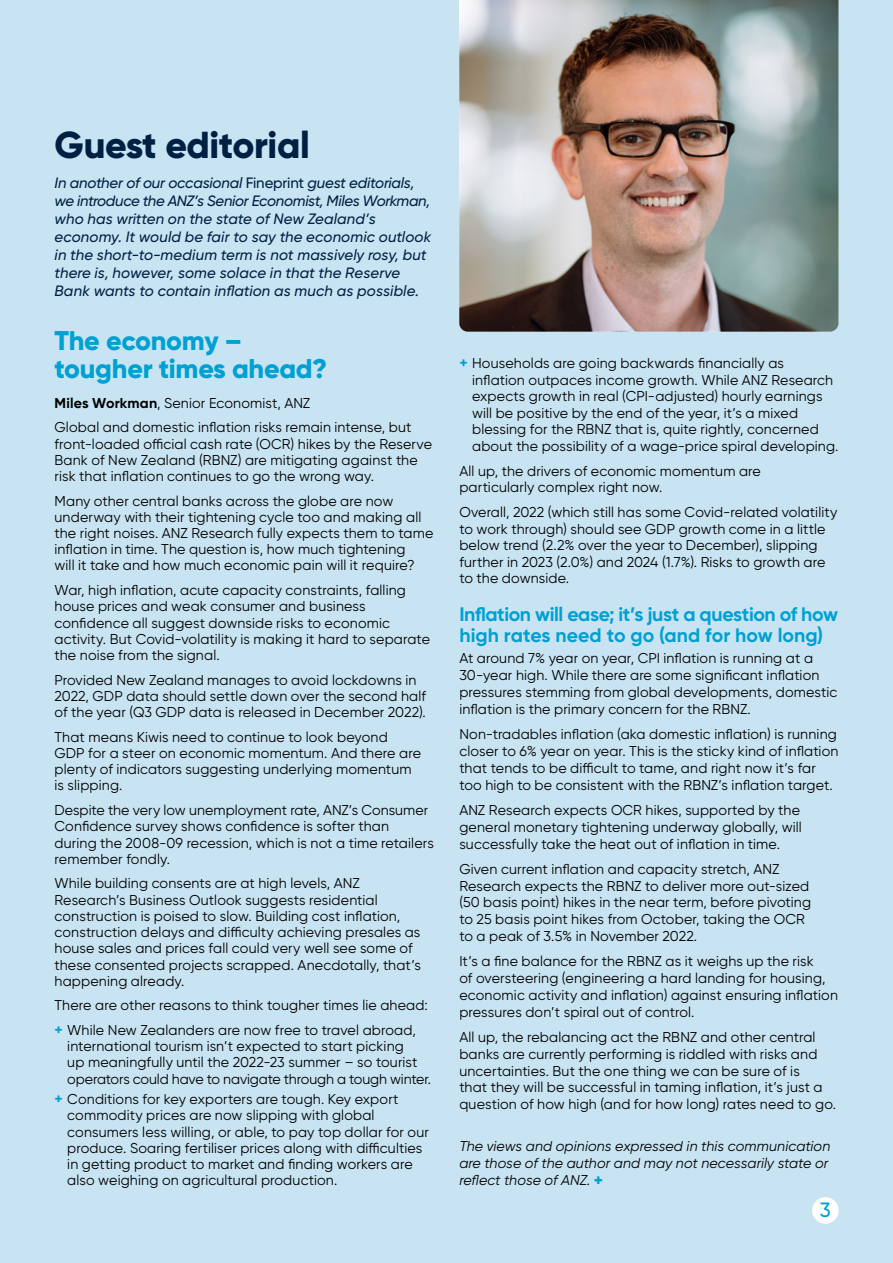
<style>
.page{position:relative;width:893px;height:1263px;background:#c8e4f2}
.page>*{position:absolute;margin:0;border:0;box-sizing:border-box;transform-origin:0 0}
.t1{font:800 37.5px "Gilroy";letter-spacing:-.01em;color:#002043}
.t2{font:800 27px/28.5px "Gilroy";letter-spacing:-.01em;color:#00a0d2}
.t3{font:500 20.7px "Gilroy";color:#00a0d2}
.t4{font:700 19.5px/21px "Gilroy";letter-spacing:-.015em;color:#00a0d2}
.t5{font:italic 500 15px/18px "Gilroy";letter-spacing:-.005em;color:#002043}
.t6{font:14.25px/16.2px "Gilroy";letter-spacing:.01em;color:#000}
.t7{font:italic 14.25px/16.8px "Gilroy";letter-spacing:.005em;color:#000}
.s1{font-style:normal}
.s2{font-weight:700}
.s3{font-weight:700;font-size:15px;color:#00a0d2}
.s4{font-weight:800;font-style:normal;font-size:16.5px;color:#00a0d2}
</style>
<div class="page">
<img style="left:459px;top:0;width:379px;height:332px">
<div style="left:812px;top:1197px;width:27px;height:27px;background:#fff;border-radius:50%"></div>
<h1 class="t1" style="left:55px;top:121px;width:257px">Guest editorial</h1>
<p class="t5" style="left:55px;top:174px;width:378px">In another of our occasional <span class="s1">Fineprint</span> guest editorials, we introduce the ANZ’s Senior Economist, Miles Workman, who has written on the state of New Zealand’s economy. It would be fair to say the economic outlook in the short-to-medium term is not massively rosy, but there is, however, some solace in that the Reserve Bank wants to contain inflation as much as possible.</p>
<h2 class="t2" style="left:55px;top:326px;width:274px">The economy – tougher times ahead?</h2>
<p class="t6" style="left:55px;top:390px;width:359px;line-height:24.8px"><span class="s2">Miles Workman</span>, Senior Economist, ANZ<br>Global and domestic inflation risks remain intense, but</p>
<p class="t6" style="left:55px;top:435px;width:379px">front-loaded official cash rate (OCR) hikes by the Reserve<br>Bank of New Zealand (RBNZ) are mitigating against the risk that inflation continues to go the wrong way.</p>
<p class="t6" style="left:55px;top:492px;width:380px">Many other central banks across the globe are now underway with their tightening cycle too and making all the right noises. ANZ Research fully expects them to tame inflation in time. The question is, how much tightening<br>will it take and how much economic pain will it require?</p>
<p class="t6" style="left:55px;top:582px;width:377px">War, high inflation, acute capacity constraints, falling house prices and weak consumer and business confidence all suggest downside risks to economic activity. But Covid-volatility is making it hard to separate the noise from the signal.</p>
<p class="t6" style="left:55px;top:671px;width:373px">Provided New Zealand manages to avoid lockdowns in<br>2022, GDP data should settle down over the second half of the year (Q3 GDP data is released in December 2022).</p>
<p class="t6" style="left:55px;top:729px;width:368px">That means Kiwis need to continue to look beyond GDP for a steer on economic momentum. And there are plenty of indicators suggesting underlying momentum is slipping.</p>
<p class="t6" style="left:55px;top:802px;width:381px">Despite the very low unemployment rate, ANZ’s Consumer Confidence survey shows confidence is softer than during the 2008-09 recession, which is not a time retailers remember fondly.</p>
<p class="t6" style="left:55px;top:875px;width:368px">While building consents are at high levels, ANZ Research’s Business Outlook suggests residential construction is poised to slow. Building cost inflation, construction delays and difficulty achieving presales as house sales and prices fall could very well see some of these consented projects scrapped. Anecdotally, that’s happening already.</p>
<p class="t6" style="left:55px;top:993px;width:375px;line-height:24.6px">There are other reasons to think tougher times lie ahead: <span class="s3">+</span> While New Zealanders are now free to travel abroad,</p>
<p class="t6" style="left:67px;top:1038px;width:365px">international tourism isn’t expected to start picking<br>up meaningfully until the 2022-23 summer – so tourist operators could have to navigate through a tough winter.</p>
<p class="t6" style="left:67px;top:1091px;width:363px;text-indent:-13px"><span class="s3">+</span> Conditions for key exporters are tough. Key export commodity prices are now slipping with global consumers less willing, or able, to pay top dollar for our produce. Soaring fertiliser prices along with difficulties in getting product to market and finding workers are also weighing on agricultural production.</p>
<p class="t6" style="left:472px;top:355px;width:368px;text-indent:-13px"><span class="s3">+</span> Households are going backwards financially as inflation outpaces income growth. While ANZ Research expects growth in real (CPI-adjusted) hourly earnings will be positive by the end of the year, it’s a mixed blessing for the RBNZ that is, quite rightly, concerned about the possibility of a wage-price spiral developing.</p>
<p class="t6" style="left:459px;top:462px;width:303px">All up, the drivers of economic momentum are particularly complex right now.</p>
<p class="t6" style="left:459px;top:504px;width:379px">Overall, 2022 (which still has some Covid-related volatility to work through) should see GDP growth come in a little below trend (2.2% over the year to December), slipping further in 2023 (2.0%) and 2024 (1.7%). Risks to growth are to the downside.</p>
<h3 class="t4" style="left:459px;top:604px;width:380px">Inflation will ease; it’s just a question of how high rates need to go (and for how long)</h3>
<p class="t6" style="left:459px;top:650px;width:380px;line-height:16.8px">At around 7% year on year, CPI inflation is running at a 30-year high. While there are some significant inflation pressures stemming from global developments, domestic inflation is the primary concern for the RBNZ.</p>
<p class="t6" style="left:459px;top:726px;width:381px;line-height:16.8px">Non-tradables inflation (aka domestic inflation) is running closer to 6% year on year. This is the sticky kind of inflation that tends to be difficult to tame, and right now it’s far too high to be consistent with the RBNZ’s inflation target.</p>
<p class="t6" style="left:459px;top:801px;width:344px;line-height:16.8px">ANZ Research expects OCR hikes, supported by the general monetary tightening underway globally, will successfully take the heat out of inflation in time.</p>
<p class="t6" style="left:459px;top:860px;width:353px;line-height:16.8px">Given current inflation and capacity stretch, ANZ Research expects the RBNZ to deliver more out-sized (50 basis point) hikes in the near term, before pivoting to 25 basis point hikes from October, taking the OCR to a peak of 3.5% in November 2022.</p>
<p class="t6" style="left:459px;top:953px;width:380px;line-height:16.8px">It’s a fine balance for the RBNZ as it weighs up the risk<br>of oversteering (engineering a hard landing for housing, economic activity and inflation) against ensuring inflation pressures don’t spiral out of control.</p>
<p class="t6" style="left:459px;top:1028px;width:378px;line-height:16.8px">All up, the rebalancing act the RBNZ and other central banks are currently performing is riddled with risks and uncertainties. But the one thing we can be sure of is<br>that they will be successful in taming inflation, it’s just a question of how high (and for how long) rates need to go.</p>
<p class="t7" style="left:459px;top:1138px;width:372px">The views and opinions expressed in this communication are those of the author and may not necessarily state or reflect those of ANZ. <span class="s4">+</span></p>
<h3 class="t3" style="left:820px;top:1197px;width:13px">3</h3>
</div>
